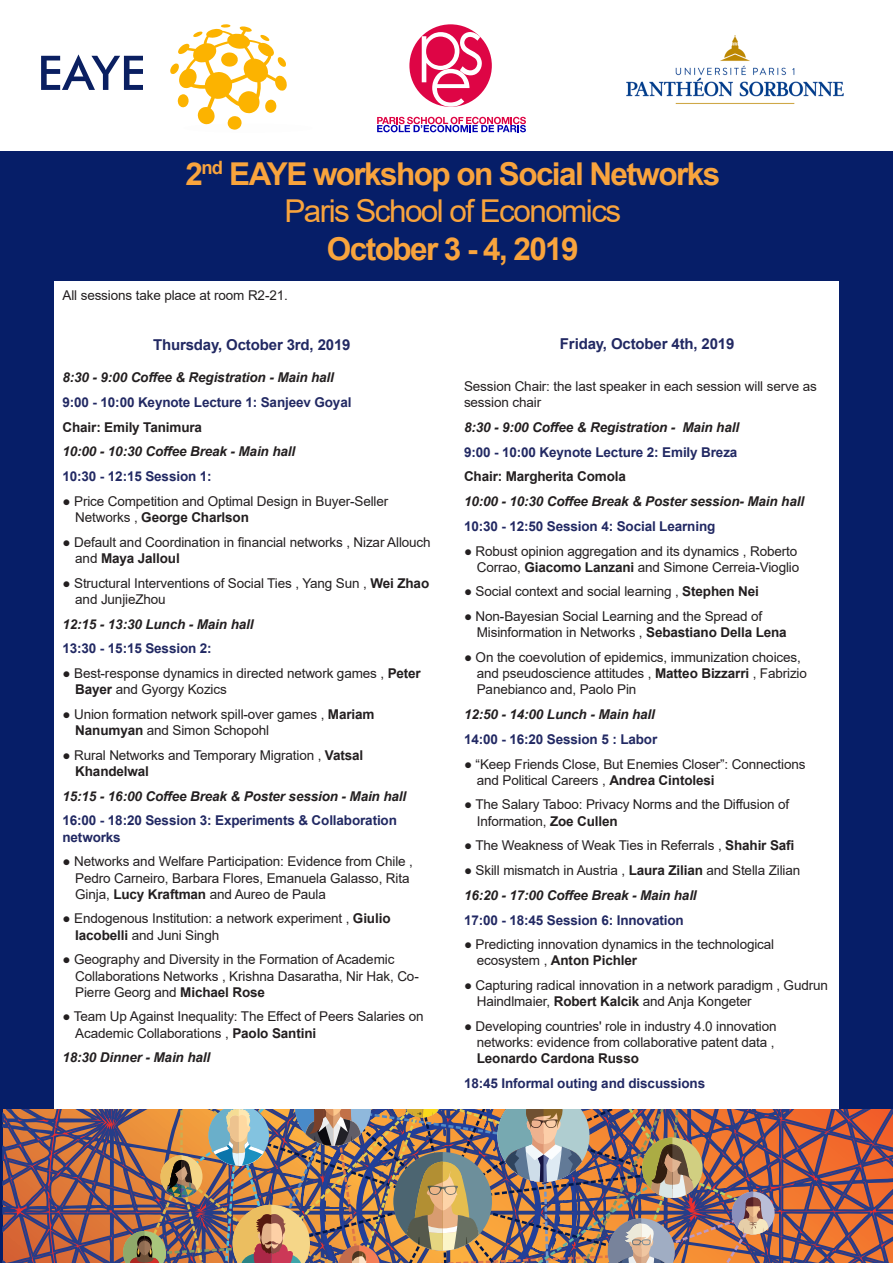
<style>
.page{position:relative;width:893px;height:1263px;background:#fff}
.page>*{position:absolute;margin:0;border:0;box-sizing:border-box;transform-origin:0 0}
.t1{font:31.5px/37.8px "Arial";letter-spacing:-.05em;color:#f9a43d;text-align:center}
.t2{font:700 31.5px "Arial";letter-spacing:-.05em;color:#f9a43d}
.t3{font:700 15px "Arial";letter-spacing:-.01em;color:#222963}
.t4{font:13.5px/16.2px "Arial";letter-spacing:-.01em;color:#231f20}
.Style_de_paragraphe{font:italic 700 13.5px "Arial";letter-spacing:-.01em;color:#231f20}
.Style_de_paragraphe-2{font:700 13.5px/16.2px "Arial";letter-spacing:-.01em;color:#222963}
.t5{font:700 13.5px "Arial";letter-spacing:-.01em;color:#231f20}
.s1{font-weight:700}
</style>
<div class="page">
<div style="left:0;top:152px;width:893px;height:1111px;background:#061e68"></div>
<img style="left:626px;top:35px;width:218px;height:69px">
<svg style="left:170px;top:24px;width:117px;height:106px"></svg>
<svg style="left:41px;top:54px;width:102px;height:36px"></svg>
<div style="left:409px;top:24px;width:83px;height:83px;background:#de0545;border-radius:50%"></div>
<svg style="left:422px;top:32px;width:60px;height:75px"></svg>
<svg style="left:377px;top:117px;width:149px;height:15px"></svg>
<div style="left:54px;top:281px;width:785px;height:897px;background:#fff"></div>
<svg style="left:2px;top:1110px;width:891px;height:153px;background:#995a54"></svg>
<div style="left:732px;top:1192px;width:43px;height:42px;background:#babed8;border-radius:50%"></div>
<img style="left:123px;top:1110px;width:645px;height:153px">
<p class="t2" style="left:186px;top:151px;width:536px">2<sup>nd</sup> EAYE workshop on Social Networks</p>
<p class="t1" style="left:284px;top:192px;width:338px">Paris School of Economics<br><span class="s1">October 3 - 4, 2019</span></p>
<p class="t4" style="left:63px;top:287px;width:227px">All sessions take place at room R2-21.</p>
<p class="t3" style="left:153px;top:334px;width:199px">Thursday, October 3rd, 2019</p>
<p class="Style_de_paragraphe" style="left:63px;top:369px;width:273px">8:30 - 9:00 Coffee &amp; Registration - Main hall</p>
<p class="Style_de_paragraphe-2" style="left:63px;top:394px;width:290px">9:00 - 10:00 Keynote Lecture 1: Sanjeev Goyal</p>
<p class="t5" style="left:63px;top:417px;width:141px">Chair: Emily Tanimura</p>
<p class="Style_de_paragraphe" style="left:63px;top:443px;width:234px">10:00 - 10:30 Coffee Break - Main hall</p>
<p class="Style_de_paragraphe-2" style="left:63px;top:468px;width:151px">10:30 - 12:15 Session 1:</p>
<p class="t4" style="left:75px;top:493px;width:315px;text-indent:-13px">● Price Competition and Optimal Design in Buyer-Seller<br>Networks , <span class="s1">George Charlson</span></p>
<p class="t4" style="left:75px;top:534px;width:357px;text-indent:-13px">● Default and Coordination in financial networks , Nizar Allouch and <span class="s1">Maya Jalloul</span></p>
<p class="t4" style="left:75px;top:575px;width:355px;text-indent:-13px">● Structural Interventions of Social Ties , Yang Sun , <span class="s1">Wei Zhao </span>and JunjieZhou</p>
<p class="Style_de_paragraphe" style="left:63px;top:615px;width:193px">12:15 - 13:30 Lunch - Main hall</p>
<p class="Style_de_paragraphe-2" style="left:63px;top:641px;width:151px">13:30 - 15:15 Session 2:</p>
<p class="t4" style="left:75px;top:665px;width:347px;text-indent:-13px">● Best-response dynamics in directed network games , <span class="s1">Peter<br>Bayer</span> and Gyorgy Kozics</p>
<p class="t4" style="left:75px;top:706px;width:301px;text-indent:-13px">● Union formation network spill-over games , <span class="s1">Mariam<br>Nanumyan</span> and Simon Schopohl</p>
<p class="t4" style="left:75px;top:747px;width:290px;text-indent:-13px">● Rural Networks and Temporary Migration , <span class="s1">Vatsal<br>Khandelwal</span></p>
<p class="Style_de_paragraphe" style="left:63px;top:787px;width:345px">15:15 - 16:00 Coffee Break &amp; Poster session - Main hall</p>
<p class="Style_de_paragraphe-2" style="left:63px;top:813px;width:336px">16:00 - 18:20 Session 3: Experiments &amp; Collaboration networks</p>
<p class="t4" style="left:75px;top:853px;width:339px;text-indent:-13px">● Networks and Welfare Participation: Evidence from Chile ,<br>Pedro Carneiro, Barbara Flores, Emanuela Galasso, Rita<br>Ginja, <span class="s1">Lucy Kraftman</span> and Aureo de Paula</p>
<p class="t4" style="left:75px;top:910px;width:317px;text-indent:-13px">● Endogenous Institution: a network experiment , <span class="s1">Giulio<br>Iacobelli</span> and Juni Singh</p>
<p class="t4" style="left:75px;top:951px;width:345px;text-indent:-13px">● Geography and Diversity in the Formation of Academic<br>Collaborations Networks , Krishna Dasaratha, Nir Hak, Co-<br>Pierre Georg and <span class="s1">Michael Rose</span></p>
<p class="t4" style="left:75px;top:1008px;width:350px;text-indent:-13px">● Team Up Against Inequality: The Effect of Peers Salaries on<br>Academic Collaborations , <span class="s1">Paolo Santini</span></p>
<p class="Style_de_paragraphe" style="left:63px;top:1049px;width:149px">18:30 Dinner - Main hall</p>
<p class="t3" style="left:560px;top:333px;width:176px">Friday, October 4th, 2019</p>
<p class="t4" style="left:464px;top:378px;width:354px">Session Chair: the last speaker in each session will serve as session chair</p>
<p class="Style_de_paragraphe" style="left:464px;top:418px;width:277px">8:30 - 9:00 Coffee &amp; Registration - Main hall</p>
<p class="Style_de_paragraphe-2" style="left:464px;top:444px;width:275px">9:00 - 10:00 Keynote Lecture 2: Emily Breza</p>
<p class="t5" style="left:464px;top:467px;width:163px">Chair: Margherita Comola</p>
<p class="Style_de_paragraphe" style="left:464px;top:492px;width:342px">10:00 - 10:30 Coffee Break &amp; Poster session- Main hall</p>
<p class="Style_de_paragraphe-2" style="left:464px;top:518px;width:253px">10:30 - 12:50 Session 4: Social Learning</p>
<p class="t4" style="left:464px;top:543px;width:337px;text-align:right">● Robust opinion aggregation and its dynamics , Roberto<br>Corrao, <span class="s1">Giacomo Lanzani</span> and Simone Cerreia-Vioglio</p>
<p class="t4" style="left:464px;top:583px;width:296px">● Social context and social learning , <span class="s1">Stephen Nei</span></p>
<p class="t4" style="left:477px;top:608px;width:311px;text-indent:-13px">● Non-Bayesian Social Learning and the Spread of<br>Misinformation in Networks , <span class="s1">Sebastiano Della Lena</span></p>
<p class="t4" style="left:477px;top:649px;width:332px;text-indent:-13px">● On the coevolution of epidemics, immunization choices, and pseudoscience attitudes , <span class="s1">Matteo Bizzarri</span> , Fabrizio<br>Panebianco and, Paolo Pin</p>
<p class="Style_de_paragraphe" style="left:464px;top:705px;width:193px">12:50 - 14:00 Lunch - Main hall</p>
<p class="Style_de_paragraphe-2" style="left:464px;top:731px;width:195px">14:00 - 16:20 Session 5 : Labor</p>
<p class="t4" style="left:477px;top:756px;width:330px;text-indent:-13px">● “Keep Friends Close, But Enemies Closer”: Connections and Political Careers , <span class="s1">Andrea Cintolesi</span></p>
<p class="t4" style="left:477px;top:796px;width:314px;text-indent:-13px">● The Salary Taboo: Privacy Norms and the Diffusion of<br>Information, <span class="s1">Zoe Cullen</span></p>
<p class="t4" style="left:464px;top:837px;width:332px">● The Weakness of Weak Ties in Referrals , <span class="s1">Shahir Safi</span></p>
<p class="t4" style="left:464px;top:862px;width:338px">● Skill mismatch in Austria , <span class="s1">Laura Zilian</span> and Stella Zilian</p>
<p class="Style_de_paragraphe" style="left:464px;top:886px;width:234px">16:20 - 17:00 Coffee Break - Main hall</p>
<p class="Style_de_paragraphe-2" style="left:464px;top:912px;width:221px">17:00 - 18:45 Session 6: Innovation</p>
<p class="t4" style="left:477px;top:936px;width:299px;text-indent:-13px">● Predicting innovation dynamics in the technological ecosystem , <span class="s1">Anton Pichler</span></p>
<p class="t4" style="left:477px;top:977px;width:353px;text-indent:-13px">● Capturing radical innovation in a network paradigm , Gudrun<br>Haindlmaier, <span class="s1">Robert Kalcik</span> and Anja Kongeter</p>
<p class="t4" style="left:477px;top:1018px;width:301px;text-indent:-13px">● Developing countries' role in industry 4.0 innovation networks: evidence from collaborative patent data ,<br><span class="s1">Leonardo Cardona Russo</span></p>
<p class="Style_de_paragraphe-2" style="left:464px;top:1075px;width:243px">18:45 Informal outing and discussions</p>
</div>
